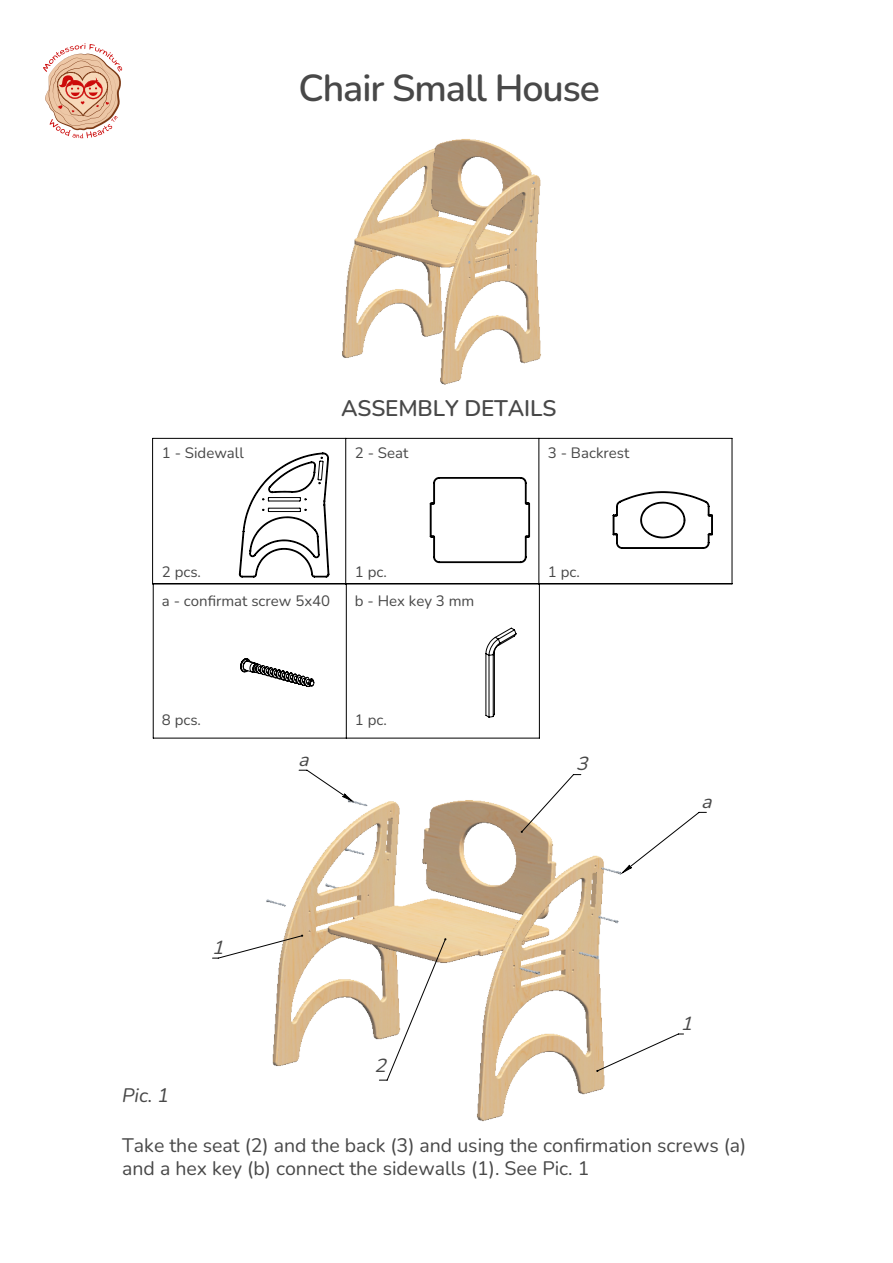
<style>
.page{position:relative;width:893px;height:1263px;background:#fff}
.page>*{position:absolute;margin:0;border:0;box-sizing:border-box;transform-origin:0 0}
.t1{font:200 37.5px "Nunito";letter-spacing:-.03em;color:#484848}
.t2{font:200 22.5px "Nunito";letter-spacing:-.005em;color:#484848}
.t3{font:200 19.5px/23.4px "Nunito";color:#484848}
.t4{font:italic 200 19.5px "Nunito";color:#484848}
.t5{font:italic 200 18.9px "Nunito";color:#484848;scale:1.04 1}
.t6{font:200 15px "Nunito";color:#484848}
</style>
<div class="page">
<img style="left:342px;top:139px;width:199px;height:246px">
<img style="left:477px;top:1081px;width:128px;height:41px">
<svg style="left:43px;top:43px;width:79px;height:95px"></svg>
<hr style="left:152px;top:438px;width:1px;height:146px;background:#000">
<hr style="left:345px;top:438px;width:1px;height:146px;background:#000">
<hr style="left:539px;top:438px;width:1px;height:146px;background:#000">
<hr style="left:732px;top:438px;width:1px;height:146px;background:#000">
<hr style="left:153px;top:438px;width:193px;height:1px;background:#000">
<hr style="left:153px;top:584px;width:193px;height:1px;background:#000">
<hr style="left:346px;top:438px;width:193px;height:1px;background:#000">
<hr style="left:346px;top:584px;width:193px;height:1px;background:#000">
<hr style="left:539px;top:438px;width:193px;height:1px;background:#000">
<hr style="left:539px;top:584px;width:193px;height:1px;background:#000">
<hr style="left:153px;top:584px;width:1px;height:154px;background:#000">
<hr style="left:346px;top:584px;width:1px;height:154px;background:#000">
<hr style="left:539px;top:584px;width:1px;height:154px;background:#000">
<hr style="left:346px;top:738px;width:193px;height:1px;background:#000">
<hr style="left:153px;top:583px;width:193px;height:1px;background:#000">
<hr style="left:153px;top:738px;width:193px;height:1px;background:#000">
<hr style="left:346px;top:583px;width:193px;height:1px;background:#000">
<hr style="left:539px;top:583px;width:193px;height:1px;background:#000">
<svg style="left:240px;top:658px;width:74px;height:29px"></svg>
<svg style="left:485px;top:627px;width:32px;height:91px"></svg>
<svg style="left:239px;top:452px;width:90px;height:125px"></svg>
<svg style="left:430px;top:477px;width:100px;height:86px"></svg>
<svg style="left:613px;top:491px;width:100px;height:58px"></svg>
<svg style="left:212px;top:769px;width:495px;height:312px"></svg>
<svg style="left:301px;top:794px;width:331px;height:278px"></svg>
<h1 class="t1" style="left:298px;top:62px;width:303px">Chair Small House</h1>
<p class="t2" style="left:341px;top:393px;width:217px">ASSEMBLY DETAILS</p>
<p class="t6" style="left:162px;top:442px;width:83px">1 - Sidewall</p>
<p class="t6" style="left:355px;top:442px;width:55px">2 - Seat</p>
<p class="t6" style="left:548px;top:442px;width:83px">3 - Backrest</p>
<p class="t6" style="left:162px;top:561px;width:41px">2 pcs.</p>
<p class="t6" style="left:355px;top:561px;width:33px">1 pc.</p>
<p class="t6" style="left:548px;top:561px;width:33px">1 pc.</p>
<p class="t6" style="left:162px;top:591px;width:170px">a - confirmat screw 5x40</p>
<p class="t6" style="left:355px;top:591px;width:121px">b - Hex key 3 mm</p>
<p class="t6" style="left:162px;top:710px;width:41px">8 pcs.</p>
<p class="t6" style="left:355px;top:710px;width:33px">1 pc.</p>
<p class="t5" style="left:298px;top:746px;width:18px">a</p>
<p class="t5" style="left:576px;top:750px;width:19px">3</p>
<p class="t5" style="left:701px;top:788px;width:18px">a</p>
<p class="t5" style="left:212px;top:934px;width:19px">1</p>
<p class="t5" style="left:680px;top:1010px;width:19px">1</p>
<p class="t5" style="left:374px;top:1052px;width:19px">2</p>
<p class="t4" style="left:122px;top:1082px;width:49px">Pic. 1</p>
<p class="t3" style="left:122px;top:1133px;width:626px">Take the seat (2) and the back (3) and using the confirmation screws (a) and a hex key (b) connect the sidewalls (1). See Pic. 1</p>
</div>
